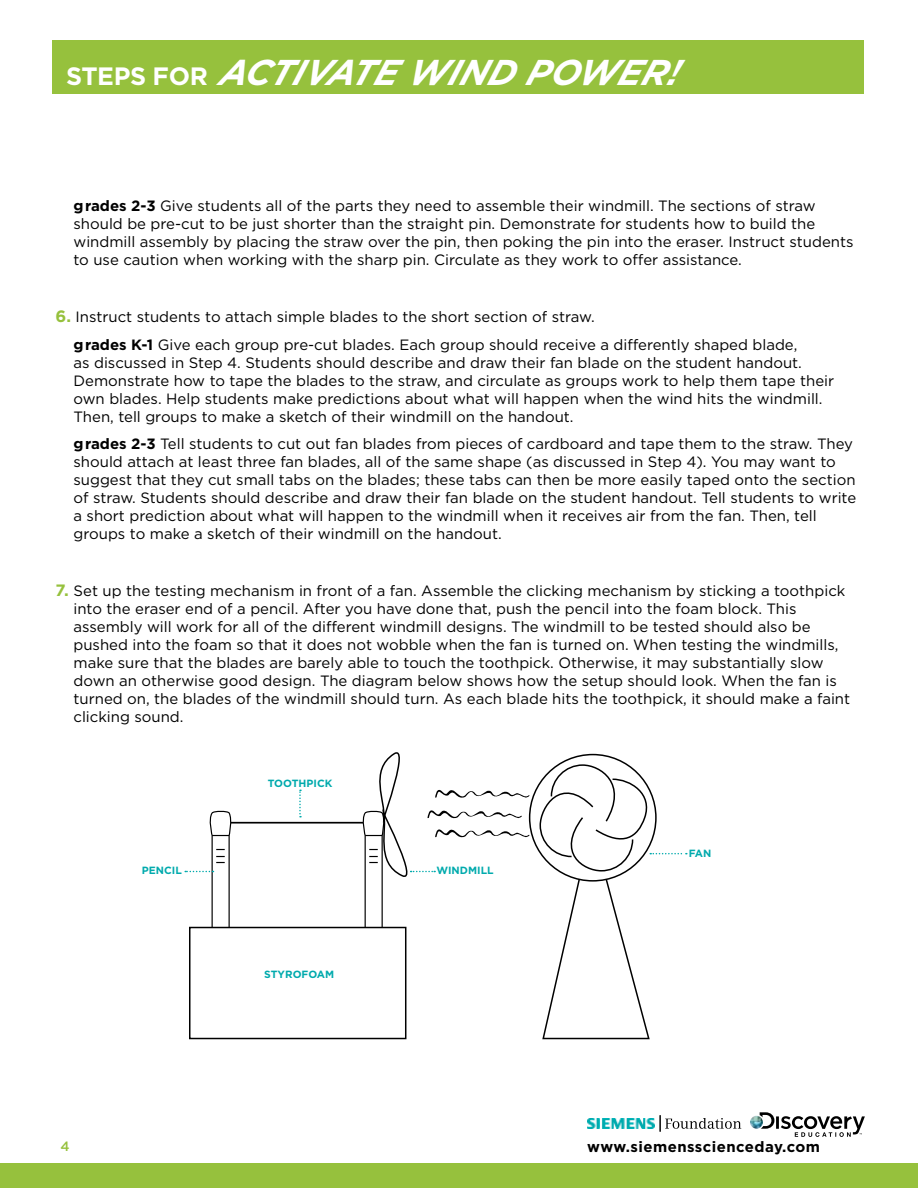
<style>
.page{position:relative;width:918px;height:1188px;background:#fff}
.page>*{position:absolute;margin:0;border:0;box-sizing:border-box;transform-origin:0 0}
.t1{font:italic 700 35.85px "Gotham";letter-spacing:-.005em;color:#fff}
.t2{font:15px/18px "Gotham";color:#000}
.t3{font:700 15px "Gotham";letter-spacing:.03em;color:#000}
.t4{font:500 13.5px "Gotham";color:#96c13d}
.t5{font:700 10.5px "Gotham";color:#00aaad}
.s1{font-style:normal;font-size:25.05px}
.s2{font-weight:700}
.s3{font-weight:700;font-size:16.5px;color:#96c13d}
</style>
<div class="page">
<div style="left:53px;top:40px;width:811px;height:54px;background:#96c13d"></div>
<div style="left:0;top:1164px;width:918px;height:24px;background:#96c13d"></div>
<svg style="left:750px;top:1112px;width:115px;height:25px"></svg>
<img style="left:587px;top:1118px;width:68px;height:11px">
<svg style="left:660px;top:1115px;width:81px;height:17px"></svg>
<hr style="left:231px;top:822px;width:132px;height:2px;background:#000">
<div style="left:189px;top:927px;width:217px;height:112px;border:2px solid #000"></div>
<svg style="left:299px;top:790px;width:2px;height:27px"></svg>
<svg style="left:539px;top:764px;width:148px;height:276px"></svg>
<svg style="left:361px;top:752px;width:169px;height:179px"></svg>
<svg style="left:185px;top:810px;width:49px;height:121px"></svg>
<h1 class="t1" style="left:66px;top:49px;width:625px"><span class="s1">STEPS FOR</span> ACTIVATE WIND POWER!</h1>
<p class="t2" style="left:74px;top:197px;width:782px;text-indent:-18px"><span class="s2">G rades 2-3</span> Give students all of the parts they need to assemble their windmill. The sections of straw should be pre-cut to be just shorter than the straight pin. Demonstrate for students how to build the windmill assembly by placing the straw over the pin, then poking the pin into the eraser. Instruct students to use caution when working with the sharp pin. Circulate as they work to offer assistance.</p>
<p class="t2" style="left:74px;top:303px;width:725px;line-height:27.6px;text-indent:-18px"><span class="s3">6.</span> Instruct students to attach simple blades to the short section of straw.<br><span class="s2">G rades K-1</span> Give each group pre-cut blades. Each group should receive a differently shaped blade,</p>
<p class="t2" style="left:74px;top:353px;width:762px">as discussed in Step 4. Students should describe and draw their fan blade on the student handout.<br>Demonstrate how to tape the blades to the straw, and circulate as groups work to help them tape their own blades. Help students make predictions about what will happen when the wind hits the windmill.<br>Then, tell groups to make a sketch of their windmill on the handout.</p>
<p class="t2" style="left:74px;top:435px;width:784px"><span class="s2">G rades 2-3</span> Tell students to cut out fan blades from pieces of cardboard and tape them to the straw. They should attach at least three fan blades, all of the same shape (as discussed in Step 4). You may want to suggest that they cut small tabs on the blades; these tabs can then be more easily taped onto the section of straw. Students should describe and draw their fan blade on the student handout. Tell students to write a short prediction about what will happen to the windmill when it receives air from the fan. Then, tell groups to make a sketch of their windmill on the handout.</p>
<p class="t2" style="left:73px;top:582px;width:778px;text-indent:-18px"><span class="s3">7.</span> Set up the testing mechanism in front of a fan. Assemble the clicking mechanism by sticking a toothpick into the eraser end of a pencil. After you have done that, push the pencil into the foam block. This assembly will work for all of the different windmill designs. The windmill to be tested should also be pushed into the foam so that it does not wobble when the fan is turned on. When testing the windmills, make sure that the blades are barely able to touch the toothpick. Otherwise, it may substantially slow down an otherwise good design. The diagram below shows how the setup should look. When the fan is turned on, the blades of the windmill should turn. As each blade hits the toothpick, it should make a faint clicking sound.</p>
<p class="t5" style="left:268px;top:776px;width:66px">TOOTHPICK</p>
<p class="t5" style="left:142px;top:864px;width:41px">PENCIL</p>
<p class="t5" style="left:436px;top:864px;width:59px">WINDMILL</p>
<p class="t5" style="left:264px;top:967px;width:71px">STYROFOAM</p>
<p class="t5" style="left:689px;top:846px;width:24px">FAN</p>
<p class="t4" style="left:60px;top:1138px;width:11px">4</p>
<p class="t3" style="left:587px;top:1138px;width:234px">www.siemensscienceday.com</p>
</div>
